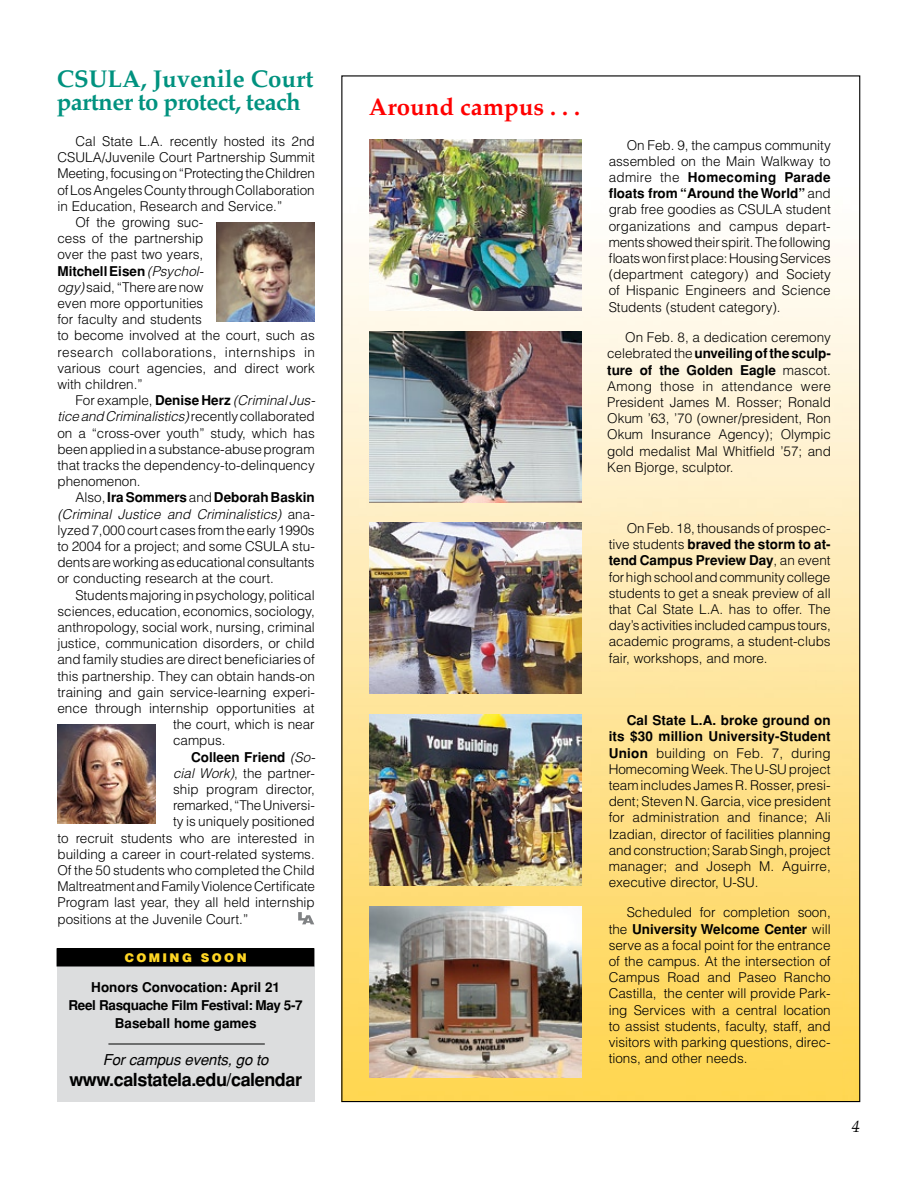
<style>
.page{position:relative;width:918px;height:1188px;background:#fff}
.page>*{position:absolute;margin:0;border:0;box-sizing:border-box;transform-origin:0 0}
.t1{font:700 24px/22.5px "Palatino";letter-spacing:-.025em;color:#00927f}
.t2{font:700 24px "Palatino";color:#f00}
.t3{font:700 18px "Helvetica";letter-spacing:-.025em;color:#000}
.t4{font:italic 16.5px "Palatino";color:#000}
.t5{font:italic 15px "Helvetica";letter-spacing:-.01em;color:#000}
.t6{font:300 13.5px/16.2px "Helvetica";color:#000;text-align:justify}
.t7{font:700 13.5px/18px "Helvetica";color:#000;text-align:center}
.t8{font:italic 300 13.5px "Helvetica";color:#000}
.t9{font:300 13.5px "Helvetica";letter-spacing:.035em;color:#000}
.t10{font:900 12px "Helvetica";letter-spacing:.2em;color:#ffd624}
.s1{font-weight:300;font-style:italic}
.s2{font-style:italic}
.s3{font-style:normal}
.s4{font-weight:700;font-style:normal}
.s5{font-weight:300}
.s6{font-weight:700}
</style>
<div class="page">
<svg style="left:298px;top:912px;width:16px;height:12px"></svg>
<img style="left:343px;top:139px;width:515px;height:961px">
<img style="left:216px;top:222px;width:98px;height:99px">
<img style="left:57px;top:724px;width:98px;height:99px">
<img style="left:369px;top:139px;width:212px;height:171px">
<img style="left:369px;top:331px;width:212px;height:171px">
<img style="left:369px;top:522px;width:212px;height:171px">
<img style="left:369px;top:714px;width:212px;height:171px">
<img style="left:369px;top:906px;width:212px;height:171px">
<div style="left:57px;top:966px;width:258px;height:136px;background:#dcddde"></div>
<div style="left:57px;top:949px;width:257px;height:17px;background:#000"></div>
<div style="left:57px;top:948px;width:257px;height:18px;border:1px solid #000"></div>
<hr style="left:108px;top:1044px;width:157px;height:1px;background:#000">
<h1 class="t1" style="left:57px;top:70px;width:258px">CSULA, Juvenile Court partner to protect, teach</h1>
<p class="t6" style="left:75px;top:133px;width:241px">Cal State L.A. recently hosted its 2nd</p>
<p class="t6" style="left:57px;top:149px;width:259px">CSULA/Juvenile Court Partnership Summit</p>
<p class="t6" style="left:57px;top:165px;width:259px">Meeting, focusing on “Protecting the Children</p>
<p class="t6" style="left:57px;top:181px;width:259px">of Los Angeles County through Collaboration</p>
<p class="t6" style="left:57px;top:198px;width:226px">in Education, Research and Service.”</p>
<p class="t6" style="left:75px;top:214px;width:129px">Of the growing suc-</p>
<p class="t6" style="left:57px;top:230px;width:147px">cess of the partnership</p>
<p class="t6" style="left:57px;top:246px;width:147px">over the past two years,</p>
<p class="t7" style="left:57px;top:262px;width:148px">Mitchell Eisen<span class="s1">(Psychol-</span></p>
<p class="t6" style="left:57px;top:279px;width:148px"><span class="s2">ogy)</span> said, “There are now</p>
<p class="t6" style="left:57px;top:295px;width:147px">even more opportunities</p>
<p class="t6" style="left:57px;top:311px;width:146px">for faculty and students</p>
<p class="t6" style="left:57px;top:327px;width:259px">to become involved at the court, such as</p>
<p class="t9" style="left:57px;top:343px;width:259px">research collaborations, internships in</p>
<p class="t6" style="left:57px;top:360px;width:259px">various court agencies, and direct work</p>
<p class="t6" style="left:57px;top:376px;width:87px">with children.”</p>
<p class="t8" style="left:75px;top:392px;width:241px"><span class="s3">For example,</span> <span class="s4">Denise Herz</span> (Criminal Jus-</p>
<p class="t8" style="left:57px;top:408px;width:259px">tice and Criminalistics)<span class="s3">recently collaborated</span></p>
<p class="t6" style="left:57px;top:424px;width:259px">on a “cross-over youth” study, which has</p>
<p class="t6" style="left:57px;top:441px;width:259px">been applied in a substance-abuse program</p>
<p class="t6" style="left:57px;top:457px;width:259px">that tracks the dependency-to-delinquency</p>
<p class="t6" style="left:57px;top:473px;width:85px">phenomenon.</p>
<p class="t7" style="left:75px;top:489px;width:241px"><span class="s5">Also,</span> Ira Sommers <span class="s5">and</span> Deborah Baskin</p>
<p class="t8" style="left:57px;top:505px;width:259px">(Criminal Justice and Criminalistics) <span class="s3">ana-</span></p>
<p class="t6" style="left:57px;top:522px;width:259px">lyzed 7,000 court cases from the early 1990s</p>
<p class="t6" style="left:57px;top:538px;width:259px">to 2004 for a project; and some CSULA stu-</p>
<p class="t6" style="left:57px;top:554px;width:259px">dents are working as educational consultants</p>
<p class="t6" style="left:57px;top:570px;width:218px">or conducting research at the court.</p>
<p class="t6" style="left:75px;top:586px;width:241px">Students majoring in psychology, political</p>
<p class="t6" style="left:57px;top:603px;width:259px">sciences, education, economics, sociology,</p>
<p class="t6" style="left:57px;top:619px;width:259px">anthropology, social work, nursing, criminal</p>
<p class="t6" style="left:57px;top:635px;width:259px">justice, communication disorders, or child</p>
<p class="t6" style="left:57px;top:651px;width:259px">and family studies are direct beneficiaries of</p>
<p class="t6" style="left:57px;top:667px;width:259px">this partnership. They can obtain hands-on</p>
<p class="t6" style="left:57px;top:684px;width:259px">training and gain service-learning experi-</p>
<p class="t6" style="left:57px;top:700px;width:259px">ence through internship opportunities at</p>
<p class="t6" style="left:173px;top:716px;width:143px">the court, which is near</p>
<p class="t6" style="left:173px;top:732px;width:54px">campus.</p>
<p class="t7" style="left:191px;top:748px;width:126px">Colleen Friend <span class="s1">(So-</span></p>
<p class="t6" style="left:173px;top:765px;width:143px"><span class="s2">cial Work)</span>, the partner-</p>
<p class="t6" style="left:173px;top:781px;width:143px">ship program director,</p>
<p class="t6" style="left:173px;top:797px;width:143px">remarked, “The Universi-</p>
<p class="t6" style="left:173px;top:813px;width:143px">ty is uniquely positioned</p>
<p class="t6" style="left:57px;top:829px;width:259px">to recruit students who are interested in</p>
<p class="t6" style="left:57px;top:846px;width:259px">building a career in court-related systems.</p>
<p class="t6" style="left:57px;top:862px;width:259px">Of the 50 students who completed the Child</p>
<p class="t6" style="left:57px;top:878px;width:259px">Maltreatment and Family Violence Certificate</p>
<p class="t6" style="left:57px;top:894px;width:259px">Program last year, they all held internship</p>
<p class="t6" style="left:57px;top:910px;width:192px">positions at the Juvenile Court.”</p>
<p class="t10" style="left:125px;top:950px;width:123px">COMING SOON</p>
<p class="t7" style="left:69px;top:978px;width:236px">Honors Convocation: April 21<br>Reel Rasquache Film Festival- : May 5-7<br>Baseball home games</p>
<h1 class="t2" style="left:369px;top:92px;width:213px">Around campus . . .</h1>
<p class="t6" style="left:609px;top:136px;width:224px;text-indent:18px">On Feb. 9, the campus community assembled on the Main Walkway to admire the <span class="s6">Homecoming Parade floats from “Around the World”</span> and grab free goodies as CSULA student organizations and campus depart&shy;ments showed their spirit. The following floats won first place: Housing Services (department category) and Society of Hispanic Engineers and Science Students (student category).</p>
<p class="t6" style="left:607px;top:329px;width:225px;text-indent:18px">On Feb. 8, a dedication ceremony celebrated the <span class="s6">unveiling of the sculp&shy;ture of the Golden Eagle</span> mascot.<br>Among those in attendance were President James M. Rosser; Ronald Okum ’63, ’70 (owner/president, Ron Okum Insurance Agency); Olympic gold medalist Mal Whitfield ’57; and Ken Bjorge, sculptor.</p>
<p class="t6" style="left:609px;top:520px;width:224px;text-indent:18px">On Feb. 18, thousands of prospec&shy;tive students <span class="s6">braved the storm to at&shy;tend Campus Preview Day</span>, an event for high school and community college students to get a sneak preview of all that Cal State L.A. has to offer. The day’s activities included campus tours, academic programs, a student-clubs fair, workshops, and more.</p>
<p class="t6" style="left:609px;top:712px;width:224px;text-indent:18px"><span class="s6">Cal State L.A. broke ground on its $30 million University-Student Union</span> building on Feb. 7, during Homecoming Week. The U-SU project team includes James R. Rosser, presi&shy;dent; Steven N. Garcia, vice president for administration and finance; Ali Izadian, director of facilities planning and construction; Sarab Singh, project manager; and Joseph M. Aguirre, executive director, U-SU.</p>
<p class="t6" style="left:609px;top:904px;width:224px;text-indent:18px">Scheduled for completion soon, the <span class="s6">University Welcome Center</span> will serve as a focal point for the entrance of the campus. At the intersection of Campus Road and Paseo Rancho Castilla, the center will provide Park&shy;ing Services with a central location to assist students, faculty, staff, and visitors with parking questions, direc-</p>
<p class="t5" style="left:103px;top:1051px;width:167px">For campus events, go to</p>
<p class="t6" style="left:609px;top:1050px;width:140px">tions, and other needs.</p>
<h2 class="t3" style="left:69px;top:1069px;width:234px">www.calstatela.edu/calendar</h2>
<p class="t4" style="left:852px;top:1117px;width:10px">4</p>
</div>
